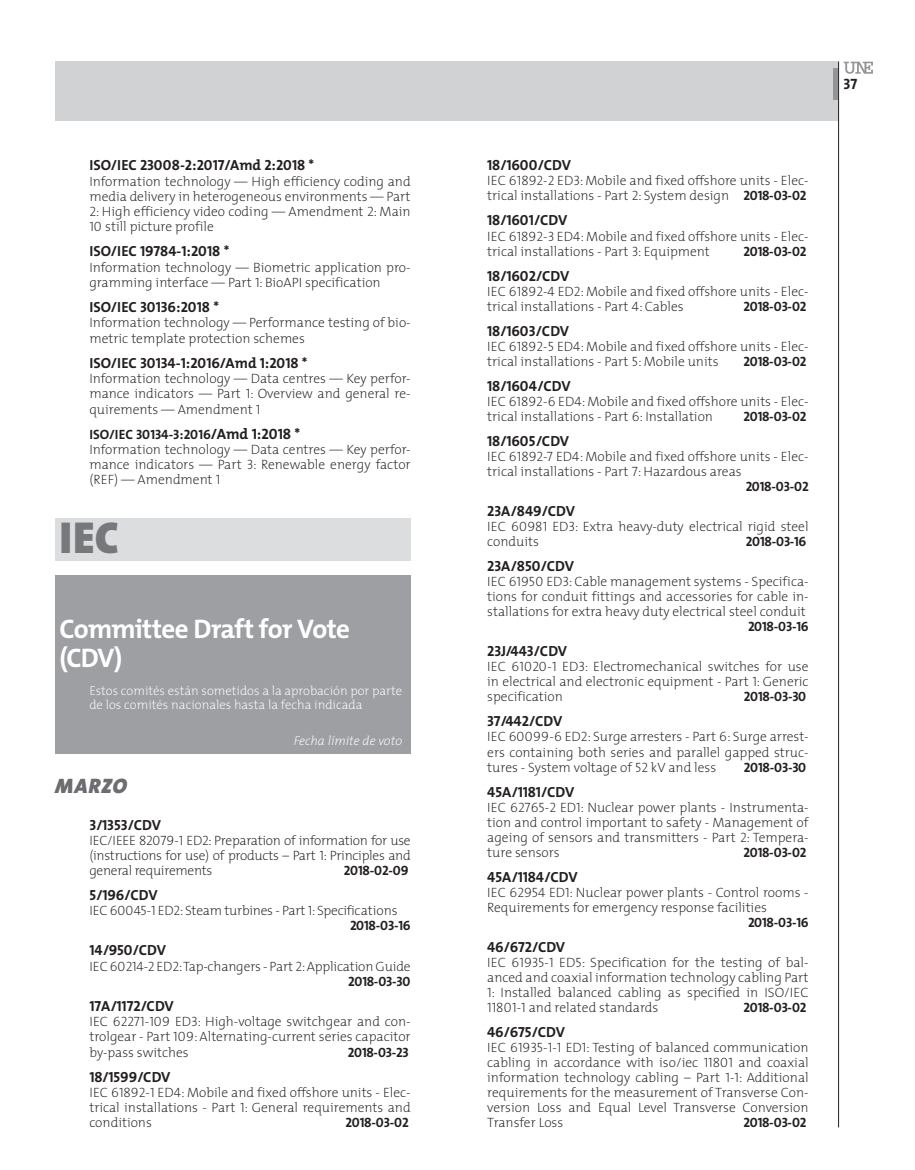
<style>
.page{position:relative;width:915px;height:1170px;background:#fff}
.page>*{position:absolute;margin:0;border:0;box-sizing:border-box;transform-origin:0 0}
.t1{font:900 45px "The Mix";color:#76787b}
.t2{font:700 27px/28.5px "The Mix AENOR";letter-spacing:-.03em;color:#fff}
.t3{font:italic 900 21px "The Mix";letter-spacing:.03em;color:#6c6d70}
.t4{font:700 15px "The Mix AENOR";color:#231f20}
.t5{font:700 14.7px "The Mix AENOR";color:#231f20}
.t6{font:200 13.5px/15px "The Mix";color:#231f20;text-align:justify}
.t7{font:700 13.5px "The Mix AENOR";letter-spacing:-.02em;color:#231f20}
.t8{font:200 13.5px "The Mix";letter-spacing:-.02em;color:#231f20}
.t9{font:700 13.5px "The Mix AENOR";color:#231f20}
.t10{font:200 12.75px/14.2px "The Mix";color:#fff}
.t11{font:italic 200 12.75px "The Mix";color:#fff}
.s1{font-size:15px}
.s2{font-family:"The Mix AENOR";font-weight:700}
</style>
<div class="page">
<div style="left:55px;top:62px;width:783px;height:59px;background:#d1d2d4"></div>
<div style="left:833px;top:68px;width:5px;height:31px;background:#939598"></div>
<hr style="left:838px;top:62px;width:1px;height:1065px;background:#231f20">
<svg style="left:843px;top:62px;width:29px;height:12px"></svg>
<div style="left:55px;top:574px;width:355px;height:179px;background:#9d9fa2"></div>
<div style="left:55px;top:518px;width:355px;height:42px;background:#dcdddf"></div>
<p class="t5" style="left:89px;top:153px;width:226px">ISO/IEC 23008-2:2017/Amd 2:2018 *</p>
<p class="t6" style="left:89px;top:173px;width:323px">Information technology — High efficiency coding and media delivery in heterogeneous environments — Part 2: High efficiency video coding — Amendment 2: Main 10 still picture profile</p>
<p class="t5" style="left:89px;top:239px;width:141px">ISO/IEC 19784-1:2018 *</p>
<p class="t6" style="left:89px;top:259px;width:323px">Information technology — Biometric application pro&shy;gramming interface — Part 1: BioAPI specification</p>
<p class="t5" style="left:89px;top:295px;width:131px">ISO/IEC 30136:2018 *</p>
<p class="t6" style="left:89px;top:315px;width:323px">Information technology — Performance testing of bio&shy;metric template protection schemes</p>
<p class="t5" style="left:89px;top:350px;width:220px">ISO/IEC 30134-1:2016/Amd 1:2018 *</p>
<p class="t6" style="left:89px;top:370px;width:323px">Information technology — Data centres — Key perfor&shy;mance indicators — Part 1: Overview and general re&shy;quirements — Amendment 1</p>
<p class="t9" style="left:89px;top:423px;width:212px">ISO/IEC 30134-3:2016<span class="s1">/Amd 1:2018 *</span></p>
<p class="t6" style="left:89px;top:441px;width:323px">Information technology — Data centres — Key perfor&shy;mance indicators — Part 3: Renewable energy factor (REF) — Amendment 1</p>
<h1 class="t1" style="left:60px;top:500px;width:61px">IEC</h1>
<h2 class="t2" style="left:60px;top:614px;width:292px">Committee Draft for Vote (CDV)</h2>
<p class="t10" style="left:89px;top:683px;width:314px">Estos comités están sometidos a la aprobación por parte de los comités nacionales hasta la fecha indicada</p>
<p class="t11" style="left:294px;top:730px;width:110px">Fecha límite de voto</p>
<h3 class="t3" style="left:55px;top:767px;width:73px">MARZO</h3>
<p class="t5" style="left:89px;top:813px;width:73px">3/1353/CDV</p>
<p class="t6" style="left:89px;top:832px;width:323px">IEC/IEEE 82079-1 ED2: Preparation of information for use (instructions for use) of products – Part 1: Principles and general requirements</p>
<p class="t7" style="left:344px;top:859px;width:66px">2018-02-09</p>
<p class="t5" style="left:89px;top:882px;width:70px">5/196/CDV</p>
<p class="t8" style="left:89px;top:899px;width:310px">IEC 60045-1 ED2: Steam turbines - Part 1: Specifications</p>
<p class="t7" style="left:350px;top:914px;width:62px">2018-03-16</p>
<p class="t5" style="left:89px;top:938px;width:78px">14/950/CDV</p>
<p class="t6" style="left:89px;top:958px;width:323px">IEC 60214-2 ED2: Tap-changers - Part 2: Application Guide</p>
<p class="t7" style="left:348px;top:969px;width:64px">2018-03-30</p>
<p class="t5" style="left:89px;top:993px;width:86px">17A/1172/CDV</p>
<p class="t6" style="left:89px;top:1013px;width:323px">IEC 62271-109 ED3: High-voltage switchgear and con&shy;trolgear - Part 109: Alternating-current series capacitor by-pass switches</p>
<p class="t7" style="left:348px;top:1040px;width:62px">2018-03-23</p>
<p class="t5" style="left:89px;top:1064px;width:83px">18/1599/CDV</p>
<p class="t6" style="left:89px;top:1084px;width:323px">IEC 61892-1 ED4: Mobile and fixed offshore units - Elec&shy;trical installations - Part 1: General requirements and conditions</p>
<p class="t7" style="left:345px;top:1111px;width:64px">2018-03-02</p>
<p class="t5" style="left:487px;top:153px;width:85px">18/1600/CDV</p>
<p class="t6" style="left:487px;top:173px;width:322px">IEC 61892-2 ED3: Mobile and fixed offshore units - Elec&shy;trical installations - Part 2: System design <span class="s2">2018-03-02</span></p>
<p class="t5" style="left:487px;top:208px;width:81px">18/1601/CDV</p>
<p class="t6" style="left:487px;top:228px;width:323px">IEC 61892-3 ED4: Mobile and fixed offshore units - Elec&shy;trical installations - Part 3: Equipment</p>
<p class="t7" style="left:743px;top:240px;width:64px">2018-03-02</p>
<p class="t5" style="left:487px;top:263px;width:84px">18/1602/CDV</p>
<p class="t6" style="left:487px;top:283px;width:323px">IEC 61892-4 ED2: Mobile and fixed offshore units - Elec&shy;trical installations - Part 4: Cables</p>
<p class="t7" style="left:743px;top:295px;width:64px">2018-03-02</p>
<p class="t5" style="left:487px;top:318px;width:83px">18/1603/CDV</p>
<p class="t6" style="left:487px;top:338px;width:323px">IEC 61892-5 ED4: Mobile and fixed offshore units - Elec&shy;trical installations - Part 5: Mobile units</p>
<p class="t7" style="left:743px;top:350px;width:64px">2018-03-02</p>
<p class="t5" style="left:487px;top:373px;width:85px">18/1604/CDV</p>
<p class="t6" style="left:487px;top:393px;width:322px">IEC 61892-6 ED4: Mobile and fixed offshore units - Elec&shy;trical installations - Part 6: Installation</p>
<p class="t7" style="left:743px;top:405px;width:64px">2018-03-02</p>
<p class="t5" style="left:487px;top:429px;width:83px">18/1605/CDV</p>
<p class="t6" style="left:487px;top:448px;width:322px">IEC 61892-7 ED4: Mobile and fixed offshore units - Elec&shy;trical installations - Part 7: Hazardous areas</p>
<p class="t7" style="left:745px;top:475px;width:64px">2018-03-02</p>
<p class="t5" style="left:487px;top:498px;width:89px">23A/849/CDV</p>
<p class="t6" style="left:487px;top:518px;width:323px">IEC 60981 ED3: Extra heavy-duty electrical rigid steel conduits</p>
<p class="t7" style="left:745px;top:530px;width:62px">2018-03-16</p>
<p class="t5" style="left:487px;top:554px;width:88px">23A/850/CDV</p>
<p class="t6" style="left:487px;top:573px;width:323px">IEC 61950 ED3: Cable management systems - Specifica&shy;tions for conduit fittings and accessories for cable in&shy;stallations for extra heavy duty electrical steel conduit</p>
<p class="t7" style="left:747px;top:615px;width:62px">2018-03-16</p>
<p class="t5" style="left:487px;top:639px;width:81px">23J/443/CDV</p>
<p class="t6" style="left:487px;top:658px;width:323px">IEC 61020-1 ED3: Electromechanical switches for use in electrical and electronic equipment - Part 1: Generic specification</p>
<p class="t7" style="left:743px;top:685px;width:64px">2018-03-30</p>
<p class="t5" style="left:487px;top:709px;width:76px">37/442/CDV</p>
<p class="t6" style="left:487px;top:728px;width:323px">IEC 60099-6 ED2: Surge arresters - Part 6: Surge arrest&shy;ers containing both series and parallel gapped struc&shy;tures - System voltage of 52 kV and less</p>
<p class="t7" style="left:743px;top:755px;width:64px">2018-03-30</p>
<p class="t5" style="left:487px;top:779px;width:88px">45A/1181/CDV</p>
<p class="t6" style="left:487px;top:799px;width:323px">IEC 62765-2 ED1: Nuclear power plants - Instrumenta&shy;tion and control important to safety - Management of ageing of sensors and transmitters - Part 2: Tempera&shy;ture sensors</p>
<p class="t7" style="left:743px;top:840px;width:64px">2018-03-02</p>
<p class="t5" style="left:487px;top:864px;width:92px">45A/1184/CDV</p>
<p class="t6" style="left:487px;top:884px;width:323px">IEC 62954 ED1: Nuclear power plants - Control rooms -<br>Requirements for emergency response facilities</p>
<p class="t7" style="left:747px;top:910px;width:62px">2018-03-16</p>
<p class="t5" style="left:487px;top:934px;width:79px">46/672/CDV</p>
<p class="t6" style="left:487px;top:954px;width:323px">IEC 61935-1 ED5: Specification for the testing of bal&shy;anced and coaxial information technology cabling Part 1: Installed balanced cabling as specified in ISO/IEC 11801-1 and related standards</p>
<p class="t7" style="left:743px;top:996px;width:64px">2018-03-02</p>
<p class="t5" style="left:487px;top:1019px;width:79px">46/675/CDV</p>
<p class="t6" style="left:487px;top:1039px;width:323px">IEC 61935-1-1 ED1: Testing of balanced communication cabling in accordance with iso/iec 11801 and coaxial information technology cabling – Part 1-1: Additional requirements for the measurement of Transverse Con&shy;version Loss and Equal Level Transverse Conversion Transfer Loss</p>
<p class="t7" style="left:743px;top:1111px;width:64px">2018-03-02</p>
<p class="t4" style="left:843px;top:71px;width:15px">37</p>
</div>
